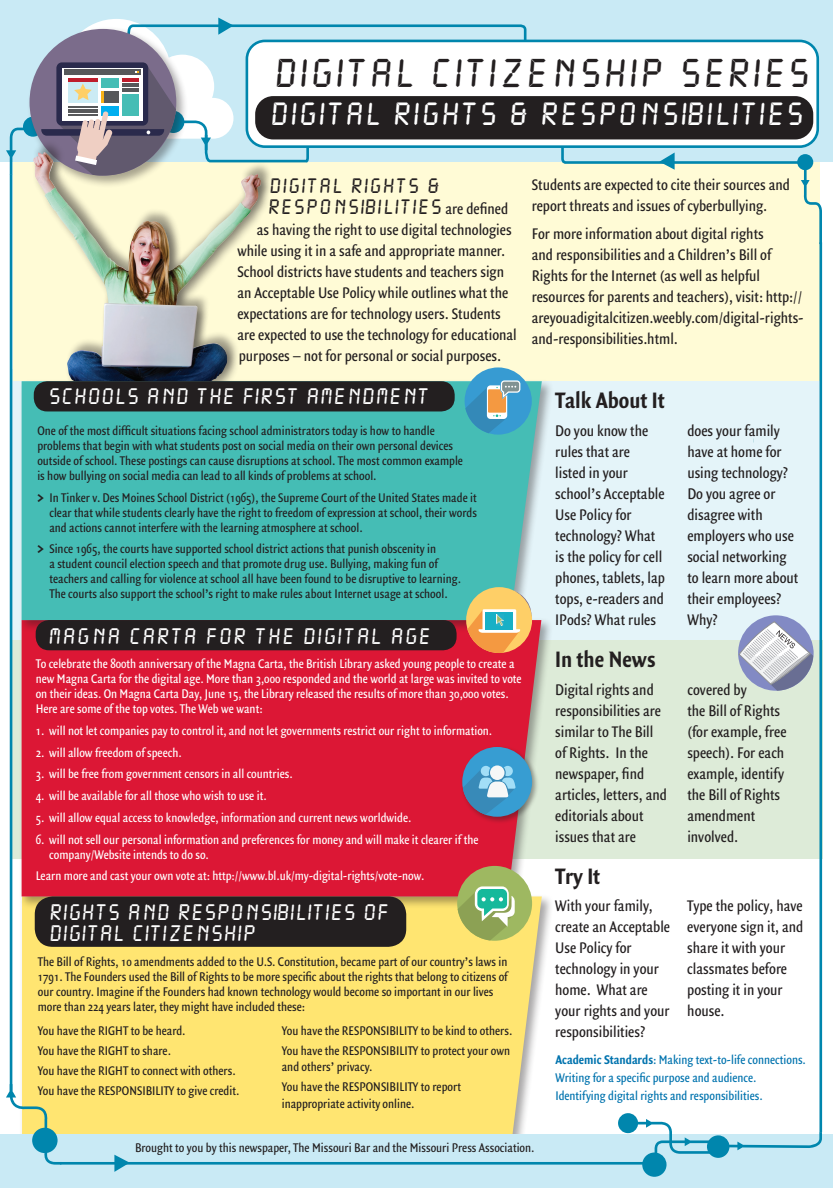
<style>
.page{position:relative;width:833px;height:1188px;background:#fff}
.page>*{position:absolute;margin:0;border:0;box-sizing:border-box;transform-origin:0 0}
.t1{font:37.5px "Liquid Crystal Plain";letter-spacing:-.1em;color:#231f20}
.t2{font:30px "Liquid Crystal Plain";letter-spacing:-.11em;color:#fff}
.t3{font:700 24px "Quadraat Sans Con";color:#231f20}
.t4{font:21px/21px "Liquid Crystal Plain";letter-spacing:-.13em;color:#fff}
.t5{font:21px "Liquid Crystal Plain";letter-spacing:-.1em;color:#fff}
.t6{font:19.5px/21px "Liquid Crystal Plain";letter-spacing:-.1em;color:#231f20}
.t7{font:16.5px/21px "Quadraat Sans Con";color:#231f20}
.t8{font:13.5px/15px "Quadraat Sans Con";color:#231f20}
.t9{font:13.5px/15px "Quadraat Sans Con";color:#fff}
.t10{font:13.5px/18px "Quadraat Sans Con";color:#0073ae}
.s1{font-family:"Quadraat Sans Con";font-size:16.5px}
.s2{font-weight:700;font-size:16.5px}
.s3{font-weight:700}
</style>
<div class="page">
<div style="left:10px;top:369px;width:809px;height:271px;background:#e4f4f9"></div>
<div style="left:19px;top:893px;width:535px;height:256px;background:#231f20;opacity:.4"></div>
<div style="left:22px;top:909px;width:519px;height:225px;background:#ffe571"></div>
<div style="left:10px;top:640px;width:812px;height:219px;background:#ddebd8"></div>
<div style="left:19px;top:617px;width:534px;height:292px;background:#231f20;opacity:.4"></div>
<div style="left:22px;top:633px;width:519px;height:263px;background:#dc1735"></div>
<div style="left:13px;top:157px;width:806px;height:224px;background:#fffbd6"></div>
<div style="left:0;top:0;width:832px;height:161px;background:#c9eaf5"></div>
<div style="left:0;top:1134px;width:832px;height:54px;background:#c9eaf5"></div>
<svg style="left:618px;top:1113px;width:203px;height:64px"></svg>
<svg style="left:6px;top:1084px;width:55px;height:81px"></svg>
<svg style="left:560px;top:134px;width:261px;height:108px"></svg>
<hr style="left:819px;top:242px;width:3px;height:890px;background:#0086ad">
<hr style="left:10px;top:174px;width:2px;height:917px;background:#0086ad">
<div style="left:247px;top:41px;width:570px;height:106px;background:#fff;border-radius:18px"></div>
<div style="left:245px;top:40px;width:574px;height:108px;border:3px solid #0086ad;border-radius:18px"></div>
<div style="left:255px;top:96px;width:558px;height:43px;background:#231f20;border-radius:18px"></div>
<hr style="left:60px;top:1162px;width:593px;height:3px;background:#0086ad">
<svg style="left:114px;top:1155px;width:16px;height:17px"></svg>
<div style="left:19px;top:378px;width:535px;height:255px;background:#231f20;opacity:.4"></div>
<div style="left:22px;top:381px;width:519px;height:239px;background:#45bdb5"></div>
<svg style="left:6px;top:18px;width:521px;height:158px"></svg>
<div style="left:457px;top:866px;width:75px;height:75px;background:#9eb861;border-radius:50%"></div>
<svg style="left:457px;top:886px;width:58px;height:54px"></svg>
<div style="left:460px;top:745px;width:79px;height:79px;background:#231f20;opacity:.4"></div>
<div style="left:462px;top:747px;width:70px;height:70px;background:#379dd2;border-radius:50%"></div>
<svg style="left:462px;top:765px;width:53px;height:50px"></svg>
<div style="left:32px;top:140px;width:242px;height:242px;background:#231f20;opacity:.4"></div>
<div style="left:31px;top:150px;width:242px;height:231px;background:#231f20;opacity:.4"></div>
<img style="left:33px;top:152px;width:228px;height:229px">
<div style="left:466px;top:587px;width:66px;height:66px;background:#fecf67;border-radius:50%"></div>
<svg style="left:467px;top:599px;width:64px;height:54px"></svg>
<div style="left:36px;top:620px;width:420px;height:30px;background:#231f20;border-radius:14px"></div>
<div style="left:464px;top:367px;width:67px;height:68px;background:#379bd2;border-radius:50%"></div>
<svg style="left:465px;top:380px;width:55px;height:53px"></svg>
<div style="left:738px;top:615px;width:75px;height:76px;background:#828ac4;border-radius:50%"></div>
<svg style="left:738px;top:621px;width:76px;height:70px"></svg>
<div style="left:35px;top:896px;width:371px;height:51px;background:#231f20;border-radius:18px"></div>
<div style="left:34px;top:381px;width:420px;height:30px;background:#231f20;border-radius:14px"></div>
<h1 class="t1" style="left:267px;top:52px;width:543px">DIGITAL CITIZENSHIP SERIES</h1>
<h2 class="t2" style="left:265px;top:98px;width:539px">DIGITAL RIGHTS &amp; RESPONSIBILITIES</h2>
<h3 class="t6" style="left:264px;top:177px;width:245px">DIGITAL RIGHTS &amp;<br>RESPONSIBILITIES <span class="s1">are defined</span></h3>
<p class="t7" style="left:237px;top:220px;width:281px;text-indent:20px">as having the right to use digital technologies while using it in a safe and appropriate manner.<br>School districts have students and teachers sign an Acceptable Use Policy while outlines what the expectations are for technology users. Students are expected to use the technology for educational purposes – not for personal or social purposes.</p>
<h3 class="t4" style="left:45px;top:387px;width:385px">SCHOOLS AND THE FIRST AMENDMENT</h3>
<p class="t8" style="left:37px;top:423px;width:427px">One of the most difficult situations facing school administrators today is how to handle problems that begin with what students post on social media on their own personal devices outside of school. These postings can cause disruptions at school. The most common example is how bullying on social media can lead to all kinds of problems at school.</p>
<p class="t8" style="left:49px;top:490px;width:429px;text-align:justify;text-indent:-12px"><span class="s2">&gt;</span> In Tinker v. Des Moines School District (1965), the Supreme Court of the United States made it clear that while students clearly have the right to freedom of expression at school, their words and actions cannot interfere with the learning atmosphere at school.</p>
<p class="t8" style="left:49px;top:542px;width:413px;text-indent:-12px"><span class="s2">&gt;</span> Since 1965, the courts have supported school district actions that punish obscenity in<br>a student council election speech and that promote drug use. Bullying, making fun of teachers and calling for violence at school all have been found to be disruptive to learning.<br>The courts also support the school’s right to make rules about Internet usage at school.</p>
<h3 class="t5" style="left:45px;top:624px;width:387px">MAGNA CARTA FOR THE DIGITAL AGE</h3>
<p class="t9" style="left:36px;top:657px;width:487px">To celebrate the 800th anniversary of the Magna Carta, the British Library asked young people to create a new Magna Carta for the digital age. More than 3,000 responded and the world at large was invited to vote on their ideas. On Magna Carta Day, June 15, the Library released the results of more than 30,000 votes.<br>Here are some of the top votes. The Web we want:</p>
<p class="t9" style="left:36px;top:723px;width:458px">1. will not let companies pay to control it, and not let governments restrict our right to information.</p>
<p class="t9" style="left:36px;top:745px;width:147px">2. will allow freedom of speech.</p>
<p class="t9" style="left:36px;top:767px;width:258px">3. will be free from government censors in all countries.</p>
<p class="t9" style="left:36px;top:789px;width:232px">4. will be available for all those who wish to use it.</p>
<p class="t9" style="left:36px;top:810px;width:377px">5. will allow equal access to knowledge, information and current news worldwide.</p>
<p class="t9" style="left:49px;top:832px;width:431px;text-indent:-14px">6. will not sell our personal information and preferences for money and will make it clearer if the company/Website intends to do so.</p>
<p class="t9" style="left:36px;top:869px;width:390px">Learn more and cast your own vote at: http://www.bl.uk/my-digital-rights/vote-now.</p>
<h3 class="t4" style="left:46px;top:903px;width:344px">RIGHTS AND RESPONSIBILITIES OF<br>DIGITAL CITIZENSHIP</h3>
<p class="t8" style="left:38px;top:954px;width:471px">The Bill of Rights, 10 amendments added to the U.S. Constitution, became part of our country’s laws in 1791. The Founders used the Bill of Rights to be more specific about the rights that belong to citizens of our country. Imagine if the Founders had known technology would become so important in our lives more than 224 years later, they might have included these:</p>
<p class="t8" style="left:38px;top:1021px;width:203px;line-height:20px">You have the RIGHT to be heard.<br>You have the RIGHT to share.<br>You have the RIGHT to connect with others.<br>You have the RESPONSIBILITY to give credit.</p>
<p class="t8" style="left:282px;top:1021px;width:232px;line-height:20px">You have the RESPONSIBILITY to be kind to others.<br>You have the RESPONSIBILITY to protect your own</p>
<p class="t8" style="left:282px;top:1057px;width:181px;line-height:20px">and others’ privacy.<br>You have the RESPONSIBILITY to report</p>
<p class="t8" style="left:282px;top:1096px;width:134px">inappropriate activity online.</p>
<p class="t7" style="left:531px;top:175px;width:259px">Students are expected to cite their sources and report threats and issues of cyberbullying.</p>
<p class="t7" style="left:531px;top:224px;width:273px">For more information about digital rights<br>and responsibilities and a Children’s Bill of Rights for the Internet (as well as helpful resources for parents and teachers), visit: http:// areyouadigitalcitizen.weebly.com/digital-rights&shy;and-responsibilities.html.</p>
<h3 class="t3" style="left:555px;top:386px;width:111px">Talk About It</h3>
<p class="t7" style="left:555px;top:420px;width:111px">Do you know the rules that are<br>listed in your school’s Acceptable<br>Use Policy for technology? What is the policy for cell phones, tablets, lap tops, e-readers and<br>IPods? What rules</p>
<p class="t7" style="left:687px;top:420px;width:112px">does your family have at home for using technology?<br>Do you agree or disagree with employers who use social networking to learn more about their employees?<br>Why?</p>
<h3 class="t3" style="left:555px;top:645px;width:102px">In the News</h3>
<p class="t7" style="left:555px;top:679px;width:113px">Digital rights and responsibilities are similar to The Bill of Rights. In the newspaper, find articles, letters, and editorials about issues that are</p>
<p class="t7" style="left:687px;top:679px;width:101px">covered by<br>the Bill of Rights (for example, free speech). For each example, identify the Bill of Rights amendment involved.</p>
<h3 class="t3" style="left:555px;top:862px;width:47px">Try It</h3>
<p class="t7" style="left:555px;top:896px;width:116px">With your family, create an Acceptable<br>Use Policy for technology in your home. What are your rights and your responsibilities?</p>
<p class="t7" style="left:687px;top:896px;width:117px">Type the policy, have everyone sign it, and share it with your classmates before posting it in your house.</p>
<p class="t10" style="left:555px;top:1051px;width:252px"><span class="s3">Academic Standards</span>: Making text-to-life connections.<br>Writing for a specific purpose and audience.<br>Identifying digital rights and responsibilities.</p>
<p class="t8" style="left:135px;top:1141px;width:401px">Brought to you by this newspaper, The Missouri Bar and the Missouri Press Association.</p>
</div>
